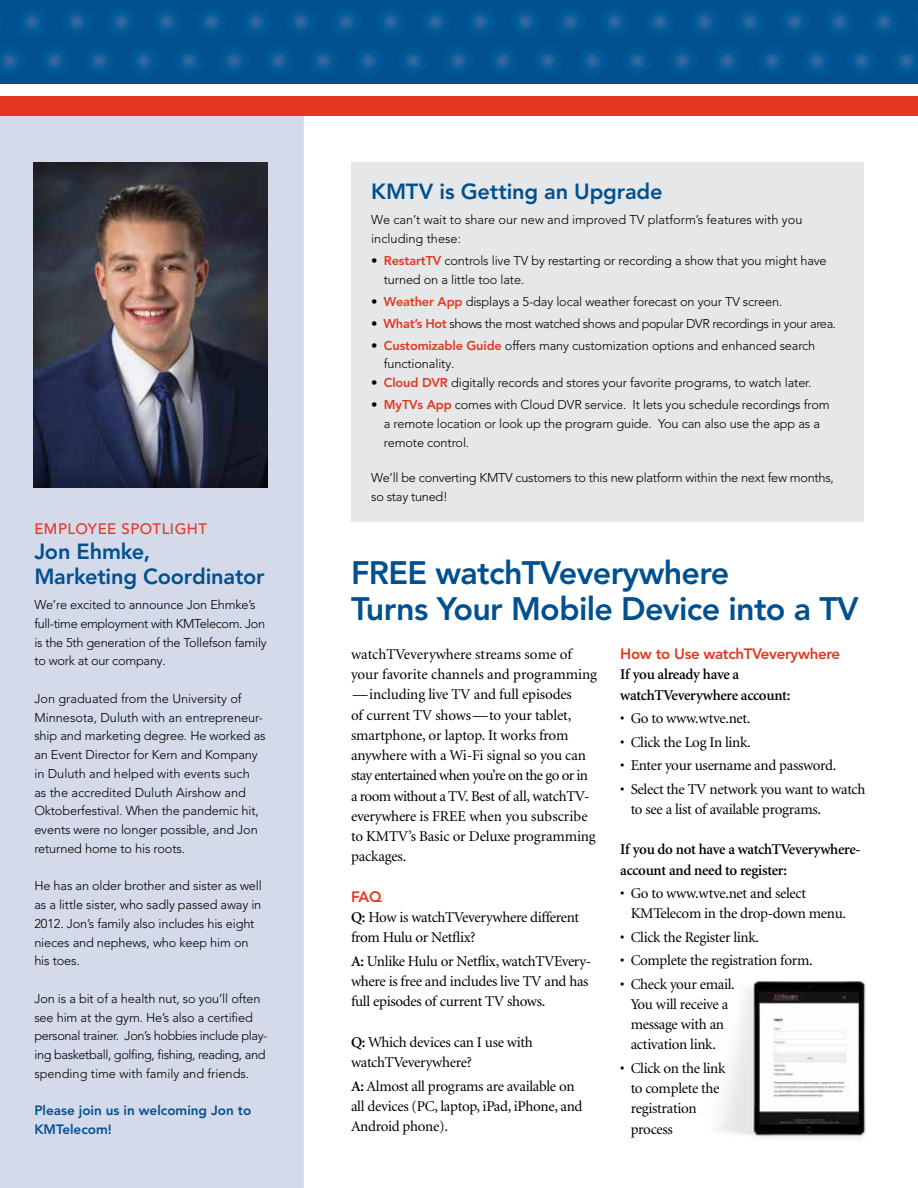
<style>
.page{position:relative;width:918px;height:1188px;background:#fff}
.page>*{position:absolute;margin:0;border:0;box-sizing:border-box;transform-origin:0 0}
.t1{font:800 32.25px/36px "Avenir LT Pro";letter-spacing:-.02em;color:#00508f}
.t2{font:800 21.75px/24.8px "Avenir LT Pro";letter-spacing:-.01em;color:#00508f}
.t3{font:15px/20.2px "Minion";letter-spacing:-.02em;color:#000}
.t4{font:600 15px/20.2px "Minion";letter-spacing:-.02em;color:#000}
.t5{font:800 15px "Avenir LT Pro";letter-spacing:-.02em;color:#e23822}
.t6{font:500 15px "Avenir LT Pro";letter-spacing:.03em;color:#e23822}
.t7{font:800 13.5px/18.8px "Avenir LT Pro";color:#00508f}
.t8{font:300 12.75px/18.8px "Avenir LT Pro";letter-spacing:-.01em;color:#000}
.t9{font:300 12.75px "Avenir LT Pro";letter-spacing:-.03em;color:#000}
.s1{font-weight:800;color:#e23822}
.s2{font-weight:600}
</style>
<div class="page">
<div style="left:0;top:106px;width:304px;height:1082px;background:#d4daea"></div>
<img style="left:34px;top:162px;width:234px;height:325px">
<div style="left:0;top:0;width:918px;height:84px;background:#00508f"></div>
<svg style="left:1px;top:13px;width:914px;height:57px"></svg>
<div style="left:0;top:96px;width:918px;height:20px;background:#e23822"></div>
<div style="left:351px;top:162px;width:513px;height:359px;background:#e6e7e8"></div>
<img style="left:719px;top:978px;width:147px;height:162px">
<p class="t6" style="left:34px;top:520px;width:174px">EMPLOYEE SPOTLIGHT</p>
<h2 class="t2" style="left:34px;top:539px;width:232px">Jon Ehmke,<br>Marketing Coordinator</h2>
<p class="t8" style="left:34px;top:595px;width:234px">We’re excited to announce Jon Ehmke’s full-time employment with KMTelecom. Jon is the 5th generation of the Tollefson family to work at our company.</p>
<p class="t8" style="left:34px;top:689px;width:233px">Jon graduated from the University of Minnesota, Duluth with an entrepreneur&shy;ship and marketing degree. He worked as an Event Director for Kern and Kompany in Duluth and helped with events such<br>as the accredited Duluth Airshow and Oktoberfestival. When the pandemic hit, events were no longer possible, and Jon returned home to his roots.</p>
<p class="t8" style="left:34px;top:877px;width:229px">He has an older brother and sister as well as a little sister, who sadly passed away in 2012. Jon’s family also includes his eight nieces and nephews, who keep him on his toes.</p>
<p class="t8" style="left:34px;top:989px;width:235px">Jon is a bit of a health nut, so you’ll often see him at the gym. He’s also a certified personal trainer. Jon’s hobbies include play&shy;ing basketball, golfing, fishing, reading, and spending time with family and friends.</p>
<p class="t7" style="left:34px;top:1101px;width:218px">Please join us in welcoming Jon to<br>KMTelecom!</p>
<h2 class="t2" style="left:371px;top:179px;width:293px">KMTV is Getting an Upgrade</h2>
<p class="t8" style="left:371px;top:210px;width:433px">We can’t wait to share our new and improved TV platform’s features with you including these:</p>
<p class="t8" style="left:384px;top:251px;width:444px;text-indent:-13px">• <span class="s1">RestartTV</span> controls live TV by restarting or recording a show that you might have turned on a little too late.</p>
<p class="t8" style="left:371px;top:292px;width:413px">• <span class="s1">Weather App</span> displays a 5-day local weather forecast on your TV screen.</p>
<p class="t9" style="left:371px;top:316px;width:467px">• <span class="s1">What’s Hot</span> shows the most watched shows and popular DVR recordings in your area.</p>
<p class="t8" style="left:384px;top:336px;width:433px;text-indent:-13px">• <span class="s1">Customizable Guide</span> offers many customization options and enhanced search functionality.</p>
<p class="t8" style="left:371px;top:373px;width:442px">• <span class="s1">Cloud DVR</span> digitally records and stores your favorite programs, to watch later.</p>
<p class="t8" style="left:384px;top:395px;width:447px;text-indent:-13px">• <span class="s1">MyTVs App</span> comes with Cloud DVR service. It lets you schedule recordings from a remote location or look up the program guide. You can also use the app as a remote control.</p>
<p class="t8" style="left:371px;top:468px;width:464px">We’ll be converting KMTV customers to this new platform within the next few months, so stay tuned!</p>
<h1 class="t1" style="left:351px;top:555px;width:509px">FREE watchTVeverywhere<br>Turns Your Mobile Device into a TV</h1>
<p class="t3" style="left:351px;top:645px;width:248px">watchTVeverywhere streams some of your favorite channels and programming —including live TV and full episodes<br>of current TV shows—to your tablet, smartphone, or laptop. It works from anywhere with a Wi-Fi signal so you can stay entertained when you’re on the go or in a room without a TV. Best of all, watchTV&shy;everywhere is FREE when you subscribe to KMTV’s Basic or Deluxe programming packages.</p>
<p class="t5" style="left:351px;top:888px;width:32px">FAQ</p>
<p class="t3" style="left:351px;top:908px;width:230px"><span class="s2">Q:</span> How is watchTVeverywhere different from Hulu or Netflix?</p>
<p class="t3" style="left:351px;top:952px;width:242px"><span class="s2">A:</span> Unlike Hulu or Netflix, watchTVEvery&shy;where is free and includes live TV and has full episodes of current TV shows.</p>
<p class="t3" style="left:351px;top:1033px;width:183px"><span class="s2">Q:</span> Which devices can I use with watchTVeverywhere?</p>
<p class="t3" style="left:351px;top:1076px;width:233px"><span class="s2">A:</span> Almost all programs are available on all devices (PC, laptop, iPad, iPhone, and<br>Android phone).</p>
<p class="t5" style="left:620px;top:645px;width:221px">How to Use watchTVeverywhere</p>
<p class="t4" style="left:620px;top:665px;width:172px">If you already have a watchTVeverywhere account:</p>
<p class="t3" style="left:620px;top:709px;width:132px">• Go to www.wtve.net.</p>
<p class="t3" style="left:620px;top:732px;width:132px">• Click the Log In link.</p>
<p class="t3" style="left:620px;top:756px;width:218px">• Enter your username and password.</p>
<p class="t3" style="left:631px;top:779px;width:236px;text-indent:-10px">• Select the TV network you want to watch to see a list of available programs.</p>
<p class="t4" style="left:620px;top:840px;width:242px">If you do not have a watchTVeverywhere&shy;account and need to register:</p>
<p class="t3" style="left:631px;top:884px;width:217px;text-indent:-10px">• Go to www.wtve.net and select<br>KMTelecom in the drop-down menu.</p>
<p class="t3" style="left:620px;top:927px;width:140px">• Click the Register link.</p>
<p class="t3" style="left:620px;top:951px;width:194px">• Complete the registration form.</p>
<p class="t3" style="left:620px;top:974px;width:116px;text-align:center">• Check your email.<br>You will receive a message with an activation link.</p>
<p class="t3" style="left:631px;top:1059px;width:96px;text-indent:-10px">• Click on the link to complete the registration process</p>
</div>
